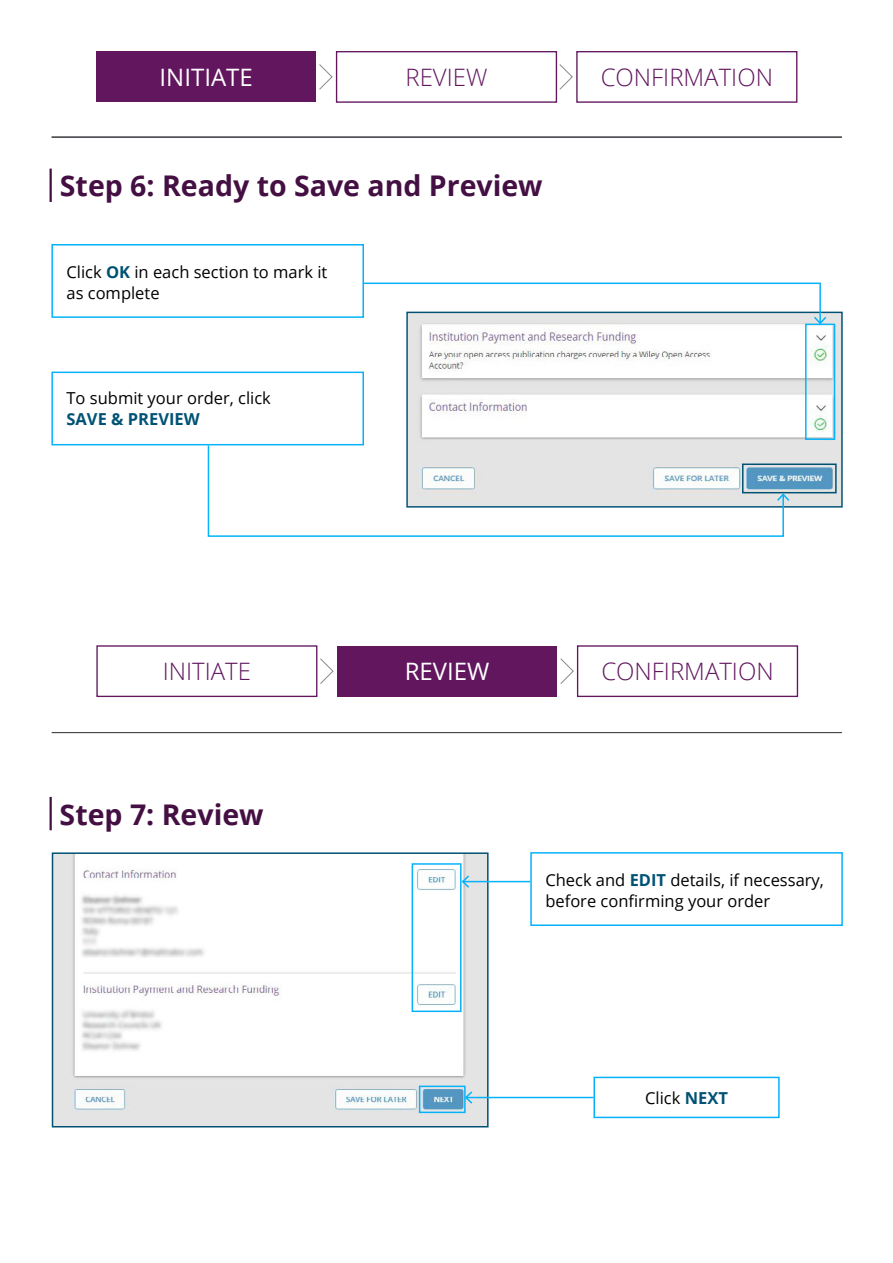
<style>
.page{position:relative;width:893px;height:1263px;background:#fff}
.page>*{position:absolute;margin:0;border:0;box-sizing:border-box;transform-origin:0 0}
.t1{font:700 28.5px "Open Sans";color:#440f42}
.t2{font:300 24px "Open Sans";color:#61165e}
.t3{font:24px "Open Sans";color:#fff}
.t4{font:16.5px/21px "Open Sans";color:#000}
.s1{font-weight:700;color:#005274}
</style>
<div class="page">
<div style="left:530px;top:852px;width:313px;height:74px;border:2px solid #06b2fa"></div>
<div style="left:593px;top:1077px;width:187px;height:41px;border:2px solid #06b2fa"></div>
<hr style="left:50px;top:797px;width:2px;height:33px;background:#440f42">
<img style="left:55px;top:855px;width:431px;height:269px">
<div style="left:52px;top:852px;width:437px;height:275px;border:2px solid #005274"></div>
<div style="left:412px;top:863px;width:50px;height:149px;border:2px solid #06b2fa"></div>
<div style="left:419px;top:1085px;width:47px;height:28px;border:2px solid #06b2fa"></div>
<hr style="left:463px;top:881px;width:67px;height:1px;background:#06b2fa">
<svg style="left:460px;top:874px;width:11px;height:15px"></svg>
<hr style="left:466px;top:1097px;width:127px;height:1px;background:#06b2fa">
<svg style="left:464px;top:1090px;width:10px;height:15px"></svg>
<div style="left:51px;top:244px;width:313px;height:74px;border:2px solid #06b2fa"></div>
<hr style="left:50px;top:169px;width:2px;height:33px;background:#440f42">
<img style="left:408px;top:314px;width:433px;height:192px">
<div style="left:742px;top:463px;width:95px;height:30px;border:2px solid #005274"></div>
<div style="left:805px;top:324px;width:30px;height:116px;border:2px solid #06b2fa"></div>
<div style="left:51px;top:372px;width:313px;height:73px;border:2px solid #06b2fa"></div>
<svg style="left:362px;top:282px;width:466px;height:43px"></svg>
<svg style="left:207px;top:444px;width:578px;height:93px"></svg>
<svg style="left:775px;top:492px;width:16px;height:10px"></svg>
<div style="left:96px;top:52px;width:220px;height:50px;background:#61165e"></div>
<div style="left:336px;top:51px;width:221px;height:52px;border:1px solid #61165e"></div>
<div style="left:576px;top:51px;width:221px;height:52px;border:1px solid #61165e"></div>
<svg style="left:319px;top:64px;width:14px;height:26px"></svg>
<svg style="left:559px;top:64px;width:14px;height:26px"></svg>
<hr style="left:52px;top:137px;width:790px;height:1px;background:#414246">
<div style="left:96px;top:645px;width:221px;height:52px;border:1px solid #61165e"></div>
<div style="left:337px;top:646px;width:220px;height:50px;background:#61165e"></div>
<div style="left:577px;top:645px;width:221px;height:52px;border:1px solid #61165e"></div>
<svg style="left:320px;top:658px;width:14px;height:26px"></svg>
<svg style="left:560px;top:658px;width:14px;height:26px"></svg>
<hr style="left:52px;top:732px;width:790px;height:1px;background:#414246">
<p class="t3" style="left:160px;top:61px;width:95px">INITIATE</p>
<p class="t2" style="left:405px;top:61px;width:84px">REVIEW</p>
<p class="t2" style="left:601px;top:61px;width:174px">CONFIRMATION</p>
<p class="t1" style="left:60px;top:166px;width:484px">Step 6: Ready to Save and Preview</p>
<p class="t4" style="left:67px;top:261px;width:262px">Click <span class="s1">OK</span> in each section to mark it</p>
<p class="t4" style="left:67px;top:282px;width:95px">as complete</p>
<p class="t4" style="left:67px;top:387px;width:206px">To submit your order, click<br><span class="s1">SAVE &amp; PREVIEW</span></p>
<p class="t2" style="left:163px;top:655px;width:90px">INITIATE</p>
<p class="t3" style="left:405px;top:655px;width:86px">REVIEW</p>
<p class="t2" style="left:601px;top:655px;width:174px">CONFIRMATION</p>
<p class="t1" style="left:60px;top:794px;width:205px">Step 7: Review</p>
<p class="t4" style="left:545px;top:869px;width:280px">Check and <span class="s1">EDIT</span> details, if necessary,</p>
<p class="t4" style="left:545px;top:890px;width:226px">before confirming your order</p>
<p class="t4" style="left:645px;top:1087px;width:84px">Click <span class="s1">NEXT</span></p>
</div>
